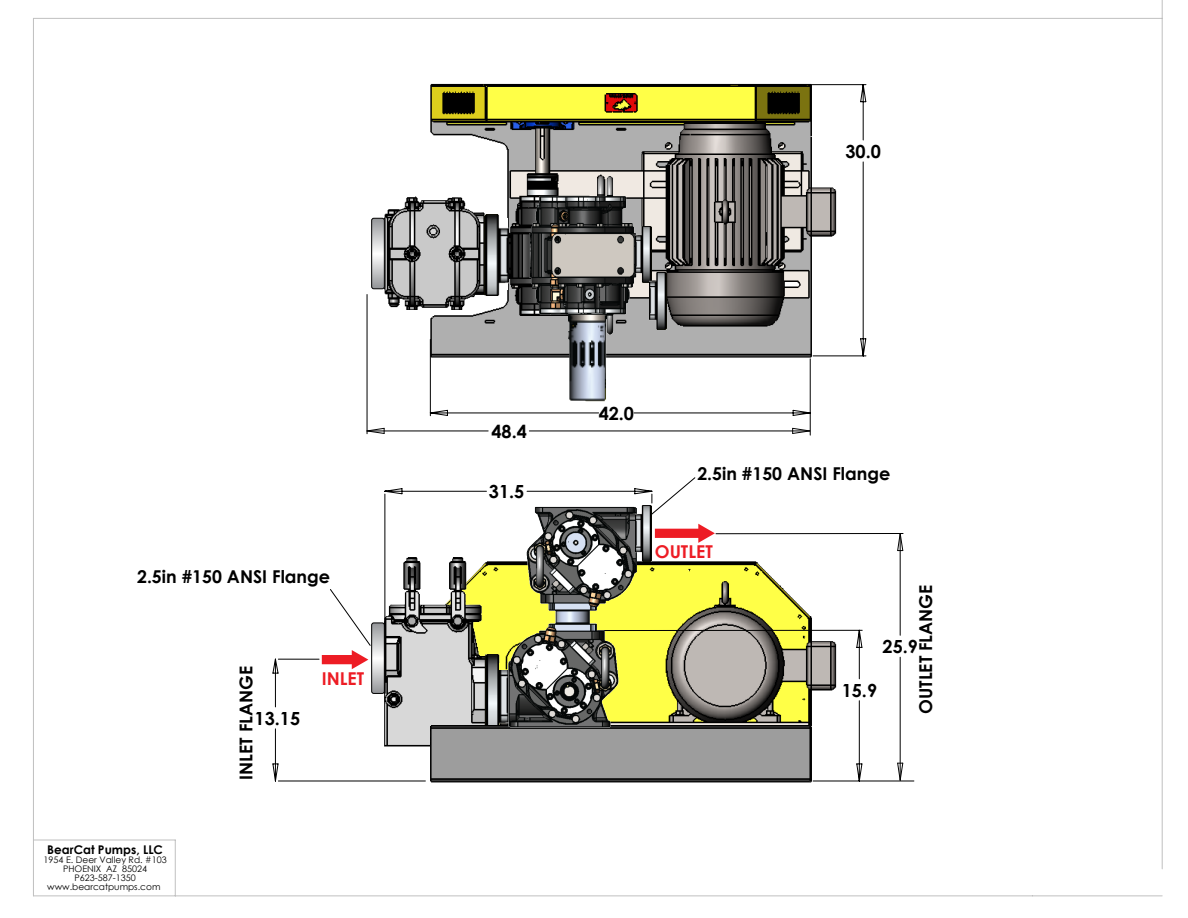
<style>
.page{position:relative;width:1188px;height:918px;background:#fff}
.page>*{position:absolute;margin:0;border:0;box-sizing:border-box;transform-origin:0 0}
.t1{font:700 18.08px "Century Gothic";color:#000}
.t2{font:700 17.7px "Century Gothic";color:#000}
.t3{font:700 17.7px "Century Gothic";color:#ed1c24}
.t4{font:700 12px "Century Gothic";color:#000}
.t5{font:9px/8.9px "Century Gothic";color:#000;text-align:center}
</style>
<div class="page">
<img style="left:366px;top:83px;width:445px;height:297px">
<img style="left:510px;top:164px;width:87px;height:175px">
<img style="left:569px;top:314px;width:28px;height:25px">
<div style="left:347px;top:184px;width:102px;height:131px;background:#fff"></div>
<img style="left:384px;top:194px;width:102px;height:116px">
<img style="left:484px;top:214px;width:24px;height:81px">
<svg style="left:373px;top:220px;width:10px;height:67px"></svg>
<div style="left:371px;top:218px;width:14px;height:71px;border:1px solid #000;border-radius:2px"></div>
<hr style="left:33px;top:18px;width:1129px;height:1px;background:#c0c0c0">
<hr style="left:33px;top:18px;width:1px;height:878px;background:#c0c0c0">
<hr style="left:1162px;top:0;width:1px;height:869px;background:#c0c0c0">
<hr style="left:33px;top:840px;width:142px;height:1px;background:#c0c0c0">
<hr style="left:33px;top:896px;width:142px;height:1px;background:#c0c0c0">
<hr style="left:1032px;top:896px;width:130px;height:1px;background:#c0c0c0">
<hr style="left:175px;top:840px;width:1px;height:56px;background:#c0c0c0">
<hr style="left:175px;top:896px;width:857px;height:1px;background:#c0c0c0">
<svg style="left:597px;top:84px;width:317px;height:698px"></svg>
<svg style="left:272px;top:477px;width:632px;height:305px"></svg>
<svg style="left:430px;top:339px;width:381px;height:97px"></svg>
<svg style="left:366px;top:428px;width:19px;height:6px"></svg>
<hr style="left:367px;top:431px;width:121px;height:1px;background:#000">
<hr style="left:367px;top:294px;width:1px;height:140px;background:#000">
<img style="left:635px;top:506px;width:17px;height:56px">
<img style="left:635px;top:226px;width:17px;height:57px">
<img style="left:650px;top:273px;width:16px;height:56px">
<h2 class="t2" style="left:137px;top:563px;width:195px">2.5in #150 ANSI Flange</h2>
<h3 class="t4" style="left:47px;top:840px;width:117px">BearCat Pumps, LLC</h3>
<p class="t5" style="left:44px;top:855px;width:125px">1954 E. Deer Valley Rd. #103<br>PHOENIX AZ 85024<br>P623-587-1350 www.bearcatpumps.com</p>
<h2 class="t2" style="left:233px;top:780px;width:115px;rotate:-90deg">INLET FLANGE</h2>
<h1 class="t1" style="left:255px;top:705px;width:47px">13.15</h1>
<h2 class="t3" style="left:322px;top:665px;width:44px">INLET</h2>
<h1 class="t1" style="left:846px;top:138px;width:37px">30.0</h1>
<h1 class="t1" style="left:491px;top:418px;width:37px">48.4</h1>
<h1 class="t1" style="left:489px;top:478px;width:37px">31.5</h1>
<h1 class="t1" style="left:599px;top:400px;width:37px">42.0</h1>
<h2 class="t2" style="left:697px;top:460px;width:195px">2.5in #150 ANSI Flange</h2>
<h2 class="t3" style="left:655px;top:539px;width:59px">OUTLET</h2>
<h2 class="t2" style="left:912px;top:714px;width:131px;rotate:-90deg">OUTLET FLANGE</h2>
<h1 class="t1" style="left:883px;top:633px;width:37px">25.9</h1>
<h1 class="t1" style="left:842px;top:676px;width:37px">15.9</h1>
</div>
